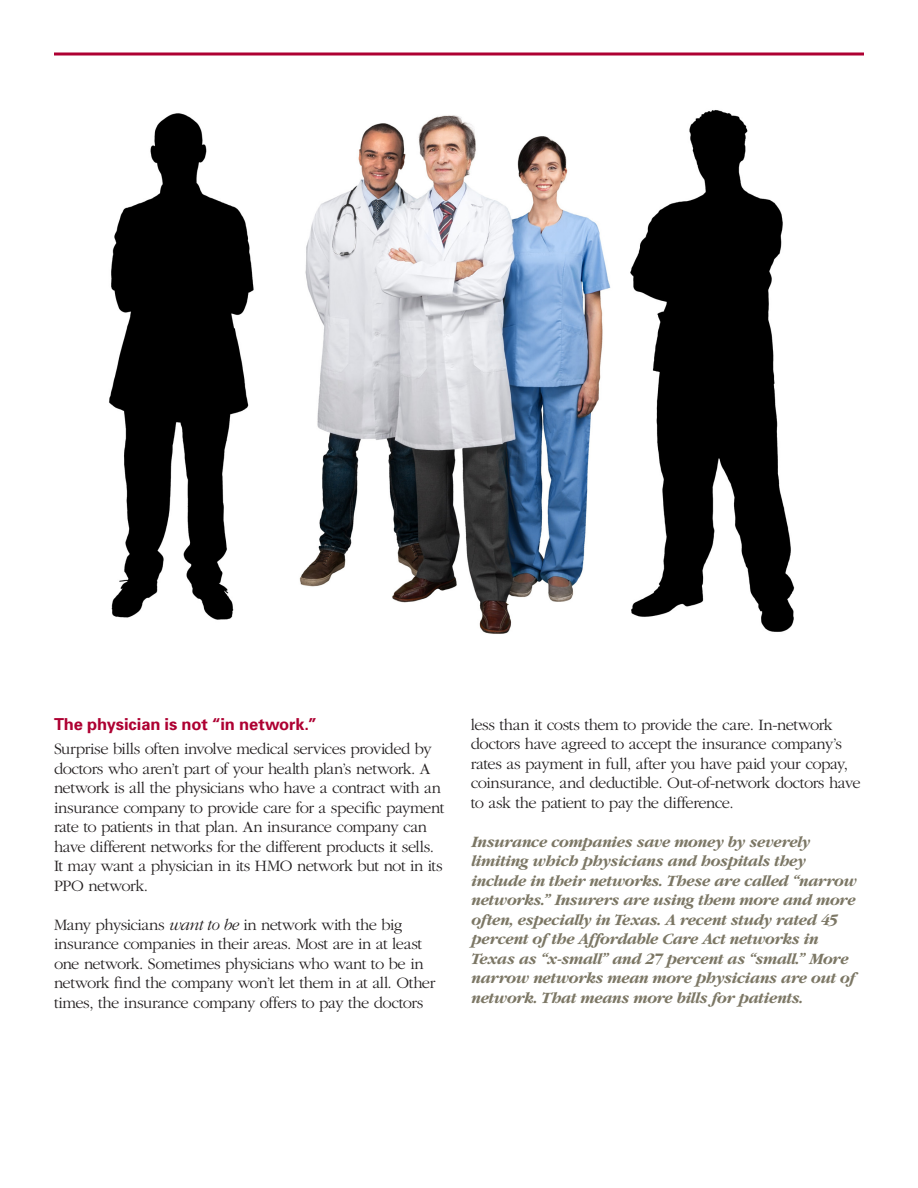
<style>
.page{position:relative;width:918px;height:1188px;background:#fff}
.page>*{position:absolute;margin:0;border:0;box-sizing:border-box;transform-origin:0 0}
.t1{font:300 16.5px/19.5px "Garamond";letter-spacing:-.03em;color:#231f20}
.t2{font:italic 700 16.5px/19.5px "Garamond";letter-spacing:-.025em;color:#7c7765}
.sub{font:700 16.5px "Univers";letter-spacing:-.005em;color:#ae0032}
.s1{font-style:italic}
</style>
<div class="page">
<img style="left:109px;top:110px;width:686px;height:524px">
<svg style="left:54px;top:52px;width:810px;height:4px;background:#c23f65"></svg>
<p class="sub" style="left:54px;top:714px;width:265px">The physician is not “in network.”</p>
<p class="t1" style="left:54px;top:739px;width:392px">Surprise bills often involve medical services provided by doctors who aren’t part of your health plan’s network. A network is all the physicians who have a contract with an insurance company to provide care for a specific payment rate to patients in that plan. An insurance company can have different networks for the different products it sells.<br>It may want a physician in its HMO network but not in its PPO network.</p>
<p class="t1" style="left:54px;top:915px;width:383px">Many physicians <span class="s1">want to be</span> in network with the big insurance companies in their areas. Most are in at least one network. Sometimes physicians who want to be in network find the company won’t let them in at all. Other times, the insurance company offers to pay the doctors</p>
<p class="t1" style="left:471px;top:715px;width:391px">less than it costs them to provide the care. In-network doctors have agreed to accept the insurance company’s rates as payment in full, after you have paid your copay, coinsurance, and deductible. Out-of-network doctors have to ask the patient to pay the difference.</p>
<p class="t2" style="left:471px;top:832px;width:387px">Insurance companies save money by severely limiting which physicians and hospitals they include in their networks. These are called “narrow networks.” Insurers are using them more and more often, especially in Texas. A recent study rated 45 percent of the Affordable Care Act networks in Texas as “x-small” and 27 percent as “small.” More narrow networks mean more physicians are out of network. That means more bills for patients.</p>
</div>
